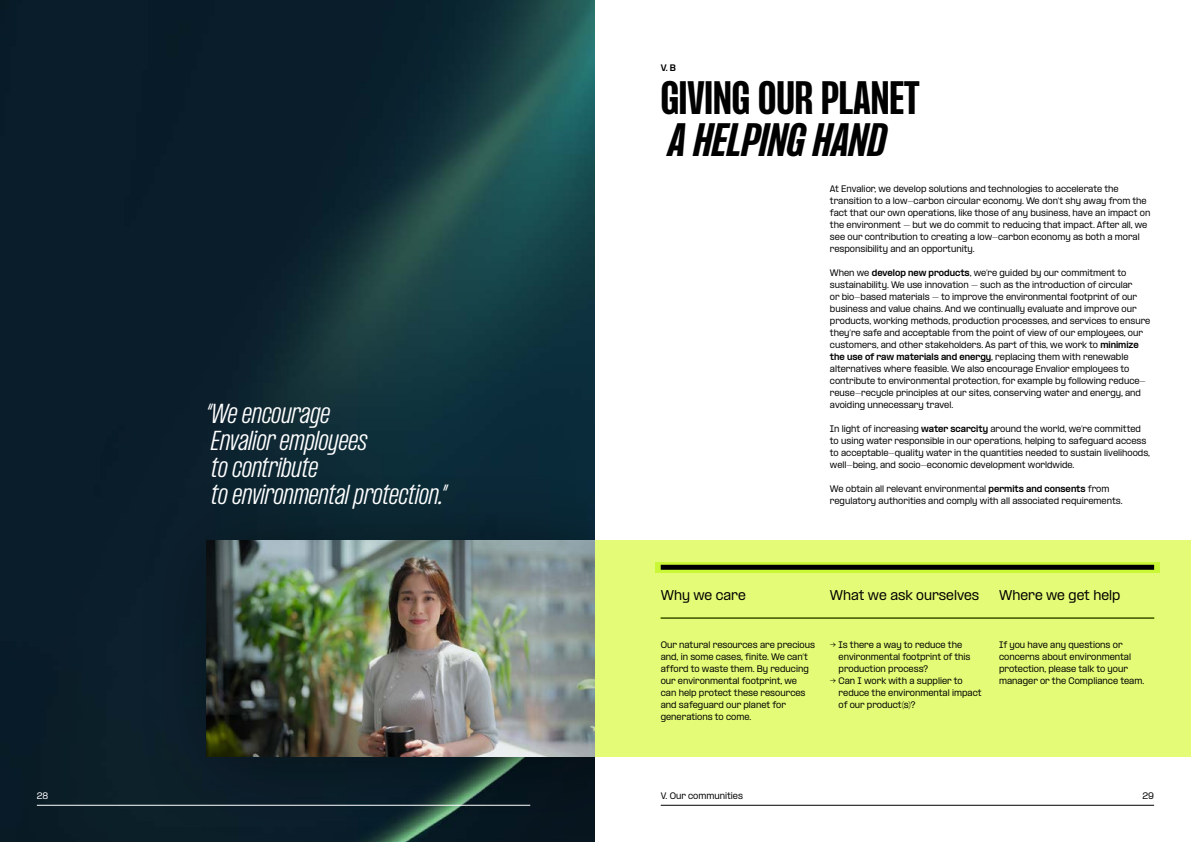
<style>
.page{position:relative;width:1191px;height:842px;background:#fff}
.page>*{position:absolute;margin:0;border:0;box-sizing:border-box;transform-origin:0 0}
.t1{font:700 condensed 41px "PP Formula";color:#000}
.t2{font:italic 700 condensed 41px "PP Formula";color:#000}
.t3{font:italic 300 condensed 24px/27px "PP Formula";color:#fff}
.t4{font:500 12px "PP Formula";color:#000}
.t5{font:500 8px/12px "PP Formula";color:#000}
.t6{font:800 8px "PP Formula";color:#000}
.t7{font:500 8px "PP Formula";color:#fff}
.s1{font-weight:800}
.s2{font-size:10px}
</style>
<div class="page">
<img style="left:0;top:0;width:595px;height:842px">
<div style="left:136px;top:470px;width:549px;height:372px;background:#000;opacity:.5"></div>
<img style="left:206px;top:540px;width:389px;height:216px">
<div style="left:595px;top:0;width:596px;height:842px;background:#fff"></div>
<div style="left:595px;top:540px;width:596px;height:216px;background:#e3fb76"></div>
<div style="left:660px;top:565px;width:494px;height:5px;background:#000"></div>
<hr style="left:660px;top:618px;width:494px;height:1px;background:#000">
<hr style="left:37px;top:805px;width:493px;height:1px;background:#fff">
<hr style="left:660px;top:805px;width:494px;height:1px;background:#000">
<h2 class="t3" style="left:206px;top:400px;width:242px">“We encourage<br>Envalior employees<br>to contribute<br>to environmental protection.”</h2>
<p class="t6" style="left:660px;top:63px;width:17px">V. B</p>
<h1 class="t1" style="left:660px;top:73px;width:261px">GIVING OUR PLANET</h1>
<h1 class="t2" style="left:669px;top:115px;width:219px">A HELPING HAND</h1>
<p class="t5" style="left:830px;top:183px;width:322px">At Envalior, we develop solutions and technologies to accelerate the transition to a low-carbon circular economy. We don’t shy away from the fact that our own operations, like those of any business, have an impact on the environment – but we do commit to reducing that impact. After all, we see our contribution to creating a low-carbon economy as both a moral responsibility and an opportunity.</p>
<p class="t5" style="left:830px;top:267px;width:322px">When we <span class="s1">develop new products</span>, we’re guided by our commitment to sustainability. We use innovation – such as the introduction of circular<br>or bio-based materials – to improve the environmental footprint of our business and value chains. And we continually evaluate and improve our products, working methods, production processes, and services to ensure they’re safe and acceptable from the point of view of our employees, our customers, and other stakeholders. As part of this, we work to <span class="s1">minimize the use of raw materials and energy</span>, replacing them with renewable alternatives where feasible. We also encourage Envalior employees to contribute to environmental protection, for example by following reduce&shy;reuse-recycle principles at our sites, conserving water and energy, and avoiding unnecessary travel.</p>
<p class="t5" style="left:830px;top:423px;width:322px">In light of increasing <span class="s1">water scarcity</span> around the world, we’re committed to using water responsible in our operations, helping to safeguard access to acceptable-quality water in the quantities needed to sustain livelihoods, well-being, and socio-economic development worldwide.</p>
<p class="t5" style="left:830px;top:483px;width:294px">We obtain all relevant environmental <span class="s1">permits and consents</span> from regulatory authorities and comply with all associated requirements.</p>
<h3 class="t4" style="left:660px;top:588px;width:87px">Why we care</h3>
<p class="t5" style="left:660px;top:639px;width:156px">Our natural resources are precious and, in some cases, finite. We can’t afford to waste them. By reducing our environmental footprint, we<br>can help protect these resources and safeguard our planet for generations to come.</p>
<h3 class="t4" style="left:830px;top:588px;width:151px">What we ask ourselves</h3>
<p class="t5" style="left:838px;top:639px;width:133px;text-indent:-9px"><span class="s2">→</span> Is there a way to reduce the environmental footprint of this production process?</p>
<p class="t5" style="left:838px;top:675px;width:144px;text-indent:-9px"><span class="s2">→</span> Can I work with a supplier to reduce the environmental impact of our product(s)?</p>
<h3 class="t4" style="left:999px;top:588px;width:123px">Where we get help</h3>
<p class="t5" style="left:999px;top:639px;width:147px">If you have any questions or concerns about environmental protection, please talk to your manager or the Compliance team.</p>
<p class="t7" style="left:37px;top:791px;width:13px">28</p>
<p class="t5" style="left:660px;top:790px;width:84px">V. Our communities</p>
<p class="t5" style="left:1142px;top:790px;width:13px">29</p>
</div>
